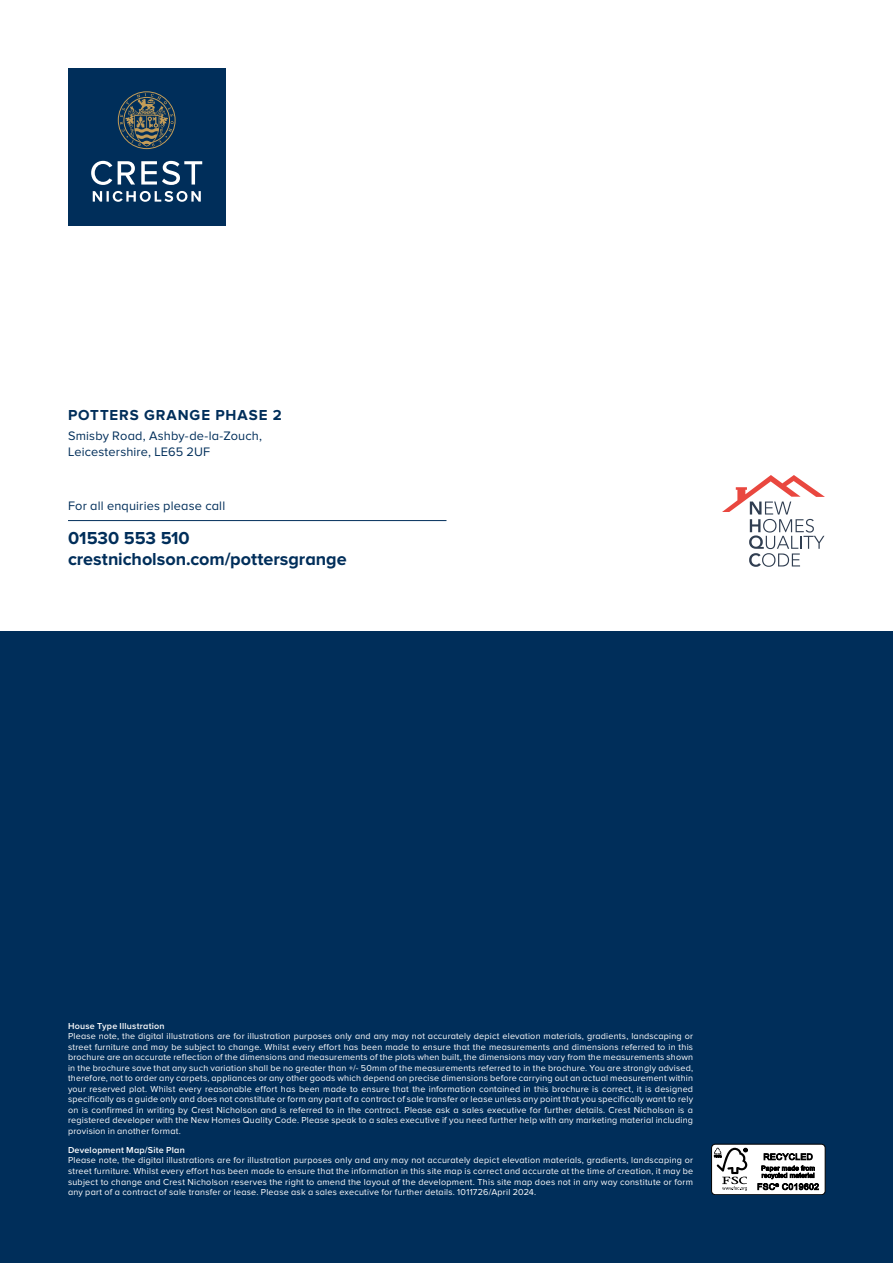
<style>
.page{position:relative;width:893px;height:1263px;background:#fff}
.page>*{position:absolute;margin:0;border:0;box-sizing:border-box;transform-origin:0 0}
.t1{font:700 18px/21px "Proxima Nova";color:#002e5a}
.t2{font:700 15px "Proxima Nova";letter-spacing:.06em;color:#002e5a}
.t3{font:12.75px/15.8px "Proxima Nova";letter-spacing:.015em;color:#002e5a}
.t4{font:9px/10.5px "Proxima Nova";letter-spacing:.025em;color:#fff}
.s1{font-weight:600}
</style>
<div class="page">
<div style="left:0;top:631px;width:893px;height:632px;background:#002e5a"></div>
<div style="left:68px;top:68px;width:157px;height:157px;background:#002e5a"></div>
<svg style="left:93px;top:191px;width:108px;height:11px"></svg>
<svg style="left:91px;top:161px;width:111px;height:24px"></svg>
<svg style="left:118px;top:91px;width:58px;height:58px"></svg>
<hr style="left:68px;top:520px;width:378px;height:1px;background:#002e5a">
<svg style="left:722px;top:475px;width:103px;height:92px"></svg>
<div style="left:712px;top:1144px;width:113px;height:51px;background:#fff;border-radius:4px"></div>
<div style="left:711px;top:1144px;width:114px;height:51px;border:1px solid #000;border-radius:4px"></div>
<svg style="left:714px;top:1148px;width:34px;height:43px"></svg>
<svg style="left:757px;top:1153px;width:62px;height:37px"></svg>
<p class="t2" style="left:68px;top:408px;width:215px">POTTERS GRANGE PHASE 2</p>
<p class="t3" style="left:68px;top:428px;width:196px">Smisby Road, Ashby-de-la-Zouch,<br>Leicestershire, LE65 2UF</p>
<p class="t3" style="left:68px;top:498px;width:159px">For all enquiries please call</p>
<p class="t1" style="left:68px;top:528px;width:280px">01530 553 510 crestnicholson.com/pottersgrange</p>
<p class="t4" style="left:68px;top:1021px;width:627px"><span class="s1">House Type Illustration<br></span>Please note, the digital illustrations are for illustration purposes only and any may not accurately depict elevation materials, gradients, landscaping or street furniture and may be subject to change. Whilst every effort has been made to ensure that the measurements and dimensions referred to in this brochure are an accurate reflection of the dimensions and measurements of the plots when built, the dimensions may vary from the measurements shown in the brochure save that any such variation shall be no greater than +/- 50mm of the measurements referred to in the brochure. You are strongly advised, therefore, not to order any carpets, appliances or any other goods which depend on precise dimensions before carrying out an actual measurement within your reserved plot. Whilst every reasonable effort has been made to ensure that the information contained in this brochure is correct, it is designed specifically as a guide only and does not constitute or form any part of a contract of sale transfer or lease unless any point that you specifically want to rely on is confirmed in writing by Crest Nicholson and is referred to in the contract. Please ask a sales executive for further details. Crest Nicholson is a registered developer with the New Homes Quality Code. Please speak to a sales executive if you need further help with any marketing material including provision in another format.</p>
<p class="t4" style="left:68px;top:1145px;width:627px"><span class="s1">Development Map/Site Plan<br></span>Please note, the digital illustrations are for illustration purposes only and any may not accurately depict elevation materials, gradients, landscaping or street furniture. Whilst every effort has been made to ensure that the information in this site map is correct and accurate at the time of creation, it may be subject to change and Crest Nicholson reserves the right to amend the layout of the development. This site map does not in any way constitute or form any part of a contract of sale transfer or lease. Please ask a sales executive for further details. 1011726/April 2024.</p>
</div>
